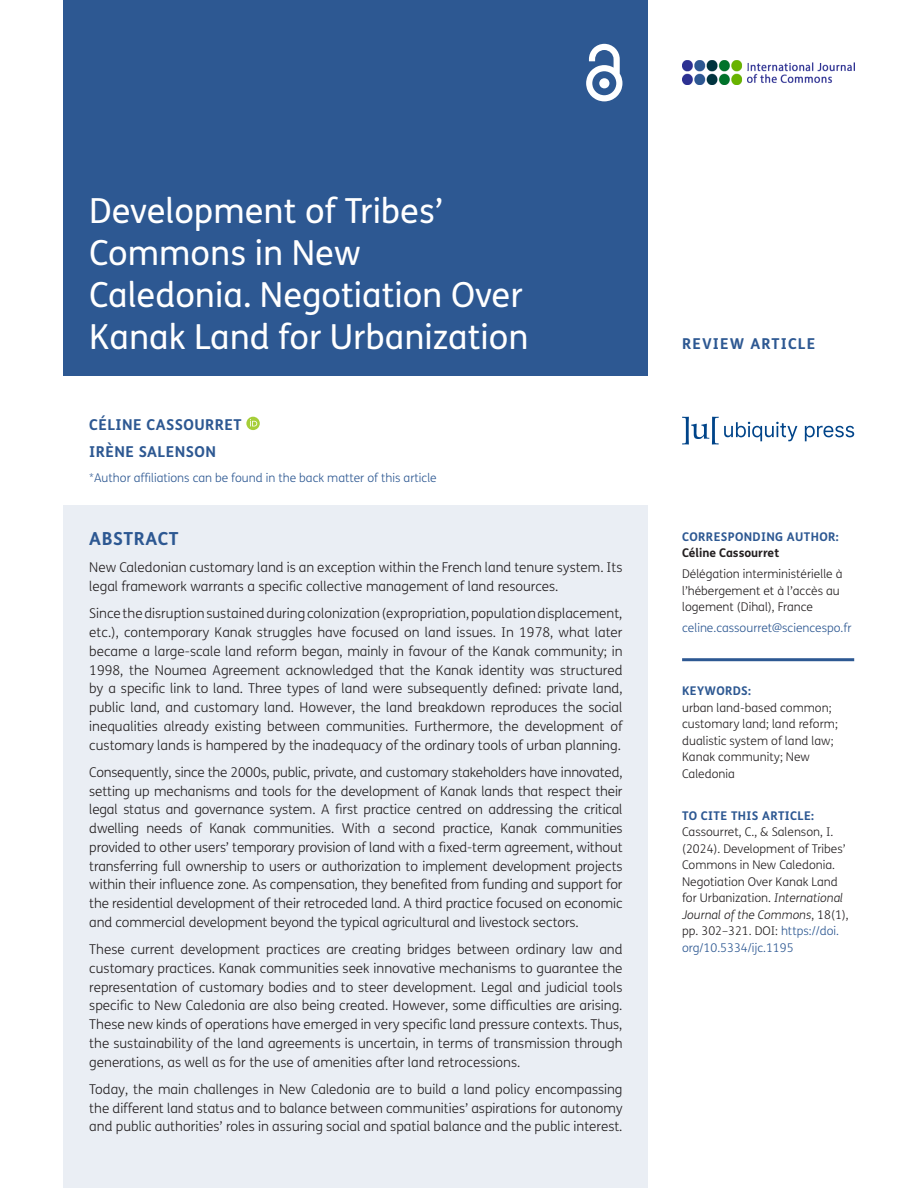
<style>
.page{position:relative;width:918px;height:1188px;background:#fff}
.page>*{position:absolute;margin:0;border:0;box-sizing:border-box;transform-origin:0 0}
.Article_Title{font:34.5px/42px "FS Me";color:#fff}
.Abstract_Heading{font:700 18px "FS Me";letter-spacing:.03em;color:#2d5892}
.Cover_Authors{font:700 15px "FS Me";letter-spacing:.03em;color:#2d5892}
.Cover_Authors-2{font:700 15px "FS Me";letter-spacing:.075em;color:#2d5892}
.Abstract_Copy{font:300 13.5px/18.8px "FS Me";color:#231f20;text-align:justify}
.t1{font:300 12px/16.5px "FS Me";color:#231f20}
.t2{font:300 12px "FS Me";color:#2d5892}
.t3{font:700 12px "FS Me";letter-spacing:.03em;color:#2d5892}
.t4{font:700 12px "FS Me";color:#231f20}
.s1{font-style:italic}
.s2{color:#2d5892}
</style>
<div class="page">
<div style="left:64px;top:0;width:584px;height:376px;background:#2d5892"></div>
<svg style="left:586px;top:44px;width:36px;height:57px"></svg>
<svg style="left:682px;top:417px;width:172px;height:28px"></svg>
<img style="left:682px;top:60px;width:172px;height:25px">
<div style="left:64px;top:506px;width:584px;height:682px;background:#eaeef4"></div>
<hr style="left:682px;top:658px;width:172px;height:3px;background:#2d5892">
<svg style="left:246px;top:417px;width:14px;height:13px"></svg>
<svg style="left:250px;top:419px;width:7px;height:7px"></svg>
<h1 class="Article_Title" style="left:89px;top:190px;width:441px">Development of Tribes’<br>Commons in New<br>Caledonia. Negotiation Over<br>Kanak Land for Urbanization</h1>
<p class="Cover_Authors" style="left:89px;top:415px;width:154px">CÉLINE CASSOURRET</p>
<p class="Cover_Authors" style="left:89px;top:442px;width:128px">IRÈNE SALENSON</p>
<p class="t2" style="left:89px;top:471px;width:349px">*Author affiliations can be found in the back matter of this article</p>
<h1 class="Abstract_Heading" style="left:89px;top:527px;width:91px">ABSTRACT</h1>
<p class="Abstract_Copy" style="left:89px;top:559px;width:535px">New Caledonian customary land is an exception within the French land tenure system. Its legal framework warrants a specific collective management of land resources.</p>
<p class="Abstract_Copy" style="left:89px;top:605px;width:535px">Since the disruption sustained during colonization (expropriation, population displacement, etc.), contemporary Kanak struggles have focused on land issues. In 1978, what later became a large-scale land reform began, mainly in favour of the Kanak community; in 1998, the Noumea Agreement acknowledged that the Kanak identity was structured by a specific link to land. Three types of land were subsequently defined: private land, public land, and customary land. However, the land breakdown reproduces the social inequalities already existing between communities. Furthermore, the development of customary lands is hampered by the inadequacy of the ordinary tools of urban planning.</p>
<p class="Abstract_Copy" style="left:89px;top:763px;width:535px">Consequently, since the 2000s, public, private, and customary stakeholders have innovated, setting up mechanisms and tools for the development of Kanak lands that respect their legal status and governance system. A first practice centred on addressing the critical dwelling needs of Kanak communities. With a second practice, Kanak communities provided to other users’ temporary provision of land with a fixed-term agreement, without transferring full ownership to users or authorization to implement development projects within their influence zone. As compensation, they benefited from funding and support for the residential development of their retroceded land. A third practice focused on economic and commercial development beyond the typical agricultural and livestock sectors.</p>
<p class="Abstract_Copy" style="left:89px;top:940px;width:535px">These current development practices are creating bridges between ordinary law and customary practices. Kanak communities seek innovative mechanisms to guarantee the representation of customary bodies and to steer development. Legal and judicial tools specific to New Caledonia are also being created. However, some difficulties are arising.<br>These new kinds of operations have emerged in very specific land pressure contexts. Thus, the sustainability of the land agreements is uncertain, in terms of transmission through generations, as well as for the use of amenities after land retrocessions.</p>
<p class="Abstract_Copy" style="left:89px;top:1080px;width:535px">Today, the main challenges in New Caledonia are to build a land policy encompassing the different land status and to balance between communities’ aspirations for autonomy and public authorities’ roles in assuring social and spatial balance and the public interest.</p>
<p class="Cover_Authors-2" style="left:682px;top:334px;width:135px">REVIEW ARTICLE</p>
<p class="t3" style="left:682px;top:529px;width:158px">CORRESPONDING AUTHOR:</p>
<p class="t4" style="left:682px;top:546px;width:99px">Céline Cassourret</p>
<p class="t1" style="left:682px;top:566px;width:162px">Délégation interministérielle à l’hébergement et à l’accès au logement (Dihal), France</p>
<p class="t2" style="left:682px;top:621px;width:171px">celine.cassourret@sciencespo.fr</p>
<p class="t3" style="left:682px;top:683px;width:71px">KEYWORDS:</p>
<p class="t1" style="left:682px;top:700px;width:157px">urban land-based common; customary land; land reform; dualistic system of land law;<br>Kanak community; New<br>Caledonia</p>
<p class="t3" style="left:682px;top:808px;width:133px">TO CITE THIS ARTICLE:</p>
<p class="t1" style="left:682px;top:824px;width:168px">Cassourret, C., &amp; Salenson, I. (2024). Development of Tribes’<br>Commons in New Caledonia.<br>Negotiation Over Kanak Land for Urbanization. <span class="s1">International<br>Journal of the Commons</span>, 18(1), pp. 302–321. DOI: <span class="s2">https://doi. org/10.5334/ijc.1195</span></p>
</div>
